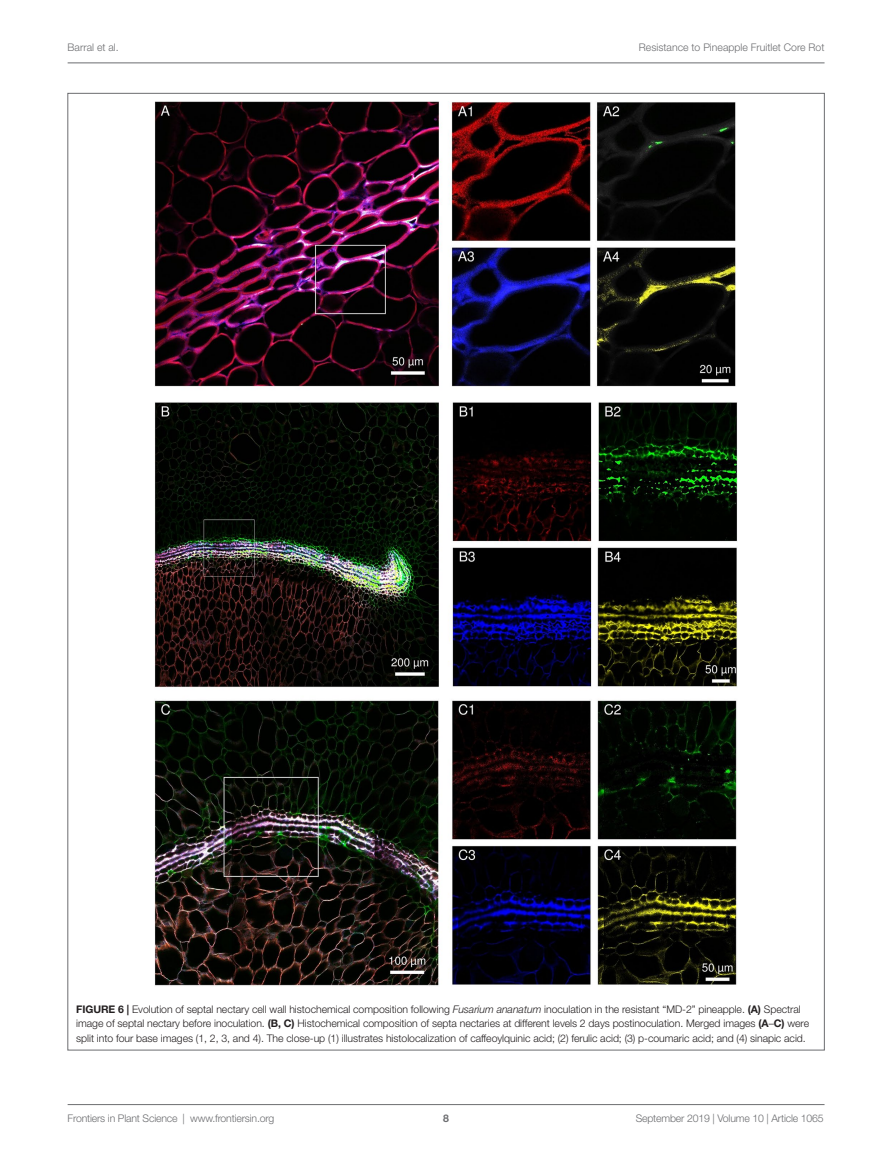
<style>
.page{position:relative;width:893px;height:1170px;background:#fff}
.page>*{position:absolute;margin:0;border:0;box-sizing:border-box;transform-origin:0 0}
.FC{font:300 10.5px/14.2px "Helvetica Neue LT Std";letter-spacing:-.005em;color:#231f20}
.t1{font:300 10.5px "Helvetica Neue LT Std";letter-spacing:-.015em;color:#6c6d70}
.t2{font:700 10.5px "Helvetica Neue LT Std";color:#6c6d70}
.s1{font-weight:700}
.s2{font-style:italic}
</style>
<div class="page">
<hr style="left:68px;top:63px;width:756px;height:1px;background:#6c6d70">
<hr style="left:68px;top:1104px;width:756px;height:1px;background:#6c6d70">
<img style="left:154px;top:102px;width:584px;height:884px">
<p class="t1" style="left:68px;top:41px;width:53px">Barral et al.</p>
<p class="t1" style="left:639px;top:41px;width:187px">Resistance to Pineapple Fruitlet Core Rot</p>
<p class="FC" style="left:76px;top:1001px;width:734px"><span class="s1">FIGURE 6 |</span> Evolution of septal nectary cell wall histochemical composition following <span class="s2">Fusarium ananatum</span> inoculation in the resistant “MD-2” pineapple. <span class="s1">(A)</span> Spectral image of septal nectary before inoculation. <span class="s1">(B, C)</span> Histochemical composition of septa nectaries at different levels 2 days postinoculation. Merged images <span class="s1">(A</span>–<span class="s1">C)</span> were split into four base images (1, 2, 3, and 4). The close-up (1) illustrates histolocalization of caffeoylquinic acid; (2) ferulic acid; (3) p-coumaric acid; and (4) sinapic acid.</p>
<p class="t1" style="left:68px;top:1111px;width:208px">Frontiers in Plant Science | www.frontiersin.org</p>
<p class="t2" style="left:443px;top:1111px;width:7px">8</p>
<p class="t1" style="left:636px;top:1111px;width:190px">September 2019 | Volume 10 | Article 1065</p>
</div>
